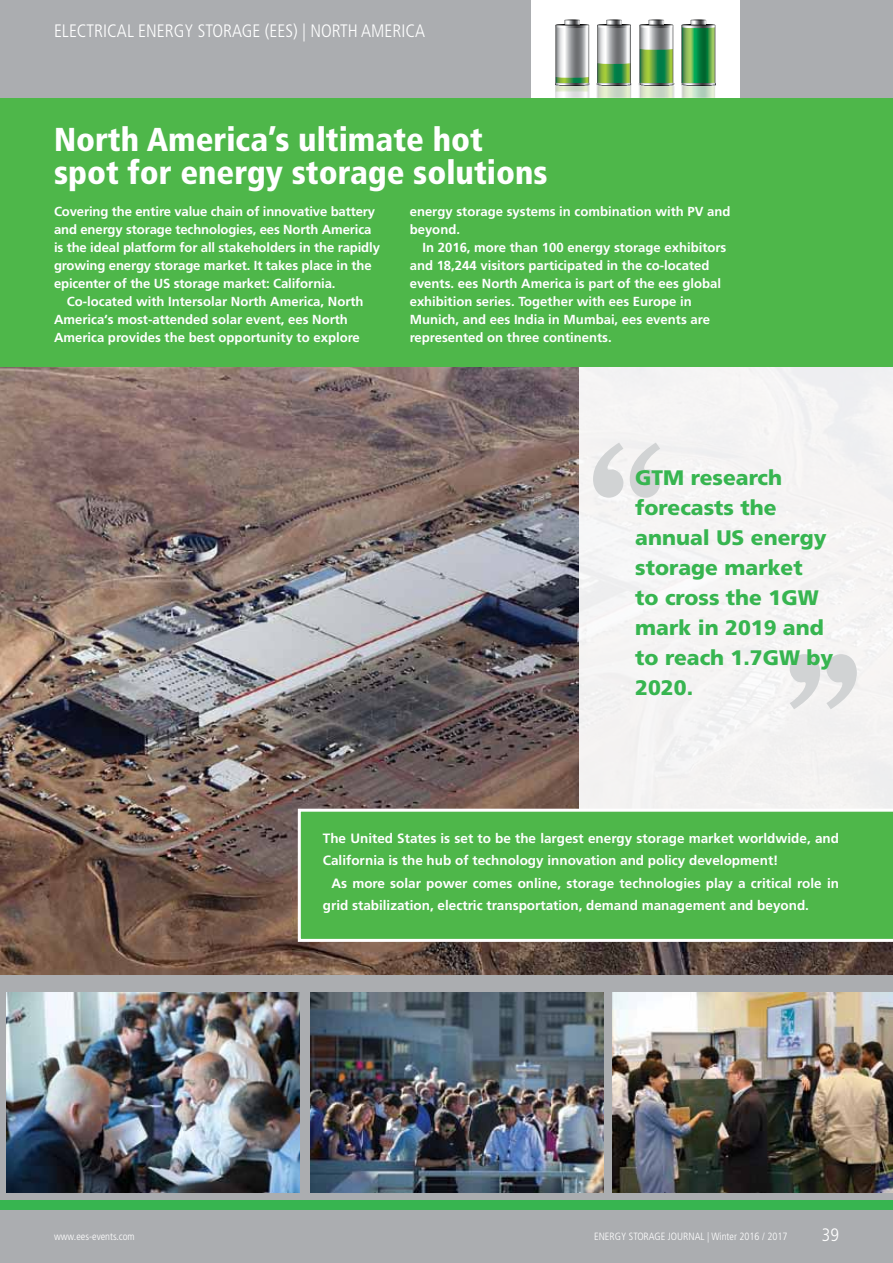
<style>
.page{position:relative;width:893px;height:1263px;background:#fff}
.page>*{position:absolute;margin:0;border:0;box-sizing:border-box;transform-origin:0 0}
.t1{font:700 153.45px "New Century Schlbk LT Std";color:#d1d3d4}
.t2{font:900 condensed 33.15px/33.2px "Frutiger LT Std";color:#fff}
.t3{font:900 21px/30px "Frutiger LT Std";color:#37b550}
.t4{font:300 condensed 18px "Frutiger LT Std";color:#fff}
.t5{font:700 13.5px/22.5px "Frutiger LT Std";color:#fff}
.t6{font:700 13.2px/18px "Frutiger LT Std";color:#fff}
.t7{font:300 condensed 10.5px "Frutiger LT Std";color:#fff}
</style>
<div class="page">
<div style="left:0;top:1205px;width:893px;height:58px;background:#abadb0"></div>
<div style="left:0;top:1199px;width:893px;height:11px;background:#37b550"></div>
<img style="left:0;top:366px;width:893px;height:609px">
<div style="left:0;top:0;width:893px;height:98px;background:#abadb0"></div>
<div style="left:579px;top:366px;width:314px;height:443px;background:#f5f4f3"></div>
<div style="left:0;top:975px;width:893px;height:224px;background:#abadb0"></div>
<img style="left:6px;top:993px;width:293px;height:199px">
<img style="left:310px;top:993px;width:293px;height:199px">
<img style="left:613px;top:993px;width:280px;height:199px">
<div style="left:0;top:98px;width:893px;height:268px;background:#4eb74a"></div>
<div style="left:298px;top:809px;width:595px;height:133px;background:#4eb74a"></div>
<div style="left:531px;top:0;width:209px;height:98px;background:#fff"></div>
<svg style="left:555px;top:20px;width:34px;height:63px"></svg>
<svg style="left:597px;top:20px;width:34px;height:63px;background:#94aa90"></svg>
<svg style="left:639px;top:20px;width:34px;height:63px;background:#7fa677"></svg>
<svg style="left:681px;top:20px;width:34px;height:63px;background:#509c5a"></svg>
<img style="left:555px;top:86px;width:160px;height:12px">
<img style="left:555px;top:83px;width:160px;height:3px">
<h3 class="t4" style="left:54px;top:20px;width:373px">ELECTRICAL ENERGY STORAGE (EES) | NORTH AMERICA</h3>
<h2 class="t2" style="left:54px;top:123px;width:495px">North America’s ultimate hot spot for energy storage solutions</h2>
<p class="t6" style="left:54px;top:202px;width:327px">Covering the entire value chain of innovative battery and energy storage technologies, ees North America is the ideal platform for all stakeholders in the rapidly growing energy storage market. It takes place in the epicenter of the US storage market: California.</p>
<p class="t6" style="left:54px;top:292px;width:311px;text-indent:13px">Co-located with Intersolar North America, North<br>America‘s most-attended solar event, ees North<br>America provides the best opportunity to explore</p>
<p class="t6" style="left:410px;top:202px;width:322px">energy storage systems in combination with PV and beyond.</p>
<p class="t6" style="left:410px;top:238px;width:318px;text-indent:13px">In 2016, more than 100 energy storage exhibitors and 18,244 visitors participated in the co-located events. ees North America is part of the ees global exhibition series. Together with ees Europe in Munich, and ees India in Mumbai, ees events are represented on three continents.</p>
<h1 class="t1" style="left:590px;top:404px;width:75px">“</h1>
<h3 class="t3" style="left:635px;top:463px;width:200px">GTM research forecasts the annual US energy storage market<br>to cross the 1GW mark in 2019 and to reach 1.7GW by<br>2020.</h3>
<h1 class="t1" style="left:786px;top:529px;width:75px">„</h1>
<p class="t5" style="left:323px;top:827px;width:518px">The United States is set to be the largest energy storage market worldwide, and<br>California is the hub of technology innovation and policy development!</p>
<p class="t5" style="left:323px;top:872px;width:518px;text-indent:9px">As more solar power comes online, storage technologies play a critical role in grid stabilization, electric transportation, demand management and beyond.</p>
<p class="t7" style="left:54px;top:1230px;width:82px">www.ees-events.com</p>
<p class="t7" style="left:594px;top:1230px;width:195px">ENERGY STORAGE JOURNAL | Winter 2016 / 2017</p>
<h3 class="t4" style="left:822px;top:1224px;width:19px">39</h3>
</div>
